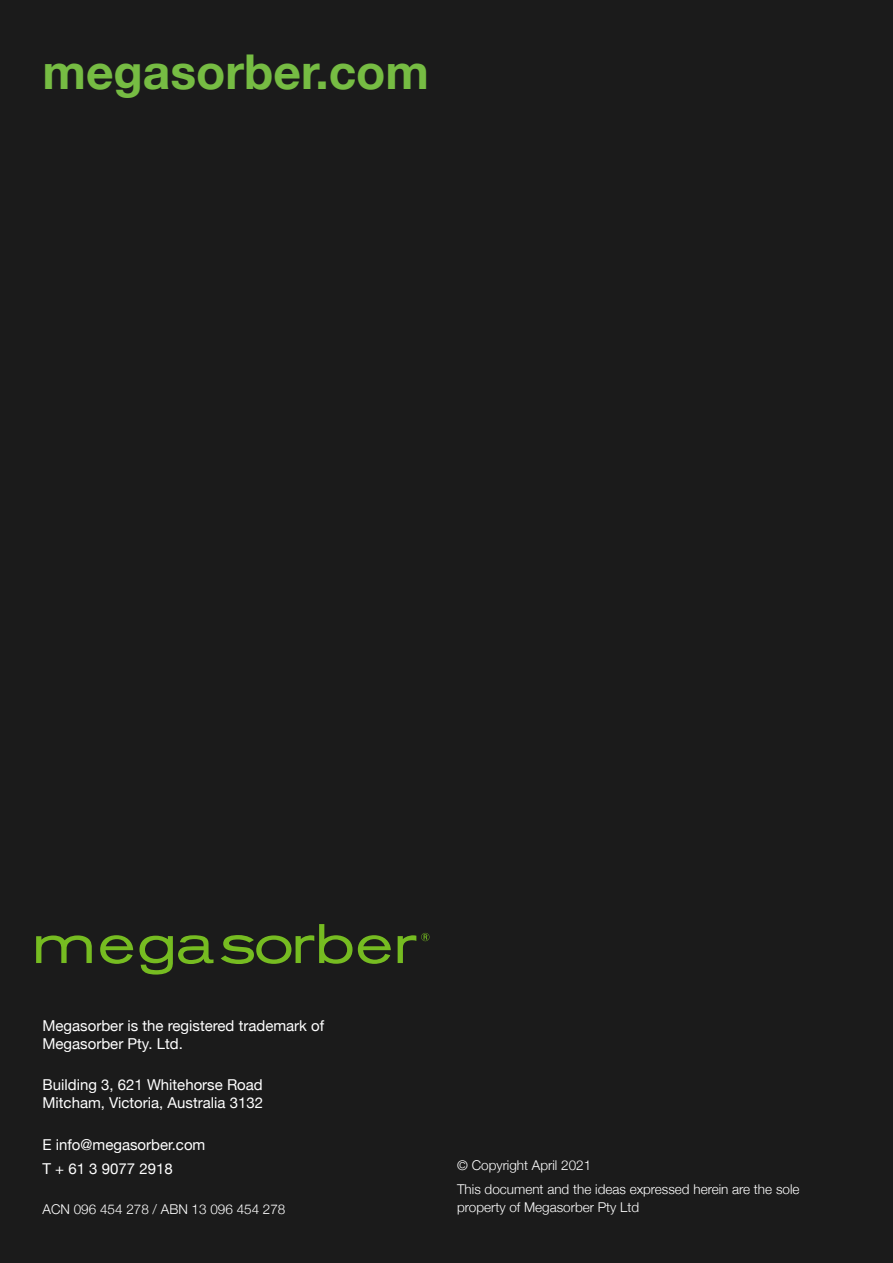
<style>
.page{position:relative;width:893px;height:1263px;background:#1b1b1b}
.page>*{position:absolute;margin:0;border:0;box-sizing:border-box;transform-origin:0 0}
.t1{font:700 48px "Helvetica Neue";color:#76bc43}
.t2{font:15px/18px "Helvetica Neue";color:#fff}
.t3{font:300 13.5px/24px "Helvetica Neue";color:#fff}
</style>
<div class="page">
<svg style="left:221px;top:924px;width:208px;height:40px"></svg>
<svg style="left:36px;top:935px;width:177px;height:39px"></svg>
<h1 class="t1" style="left:43px;top:35px;width:388px">megasorber.com</h1>
<p class="t2" style="left:43px;top:1018px;width:283px">Megasorber is the registered trademark of<br>Megasorber Pty. Ltd.</p>
<p class="t2" style="left:43px;top:1076px;width:222px">Building 3, 621 Whitehorse Road<br>Mitcham, Victoria, Australia 3132</p>
<p class="t2" style="left:43px;top:1133px;width:164px;line-height:24px">E info@megasorber.com<br>T + 61 3 9077 2918</p>
<p class="t3" style="left:43px;top:1196px;width:244px">ACN 096 454 278 / ABN 13 096 454 278</p>
<p class="t3" style="left:457px;top:1152px;width:344px">© Copyright April 2021<br>This document and the ideas expressed herein are the sole</p>
<p class="t3" style="left:457px;top:1194px;width:184px">property of Megasorber Pty Ltd</p>
</div>
